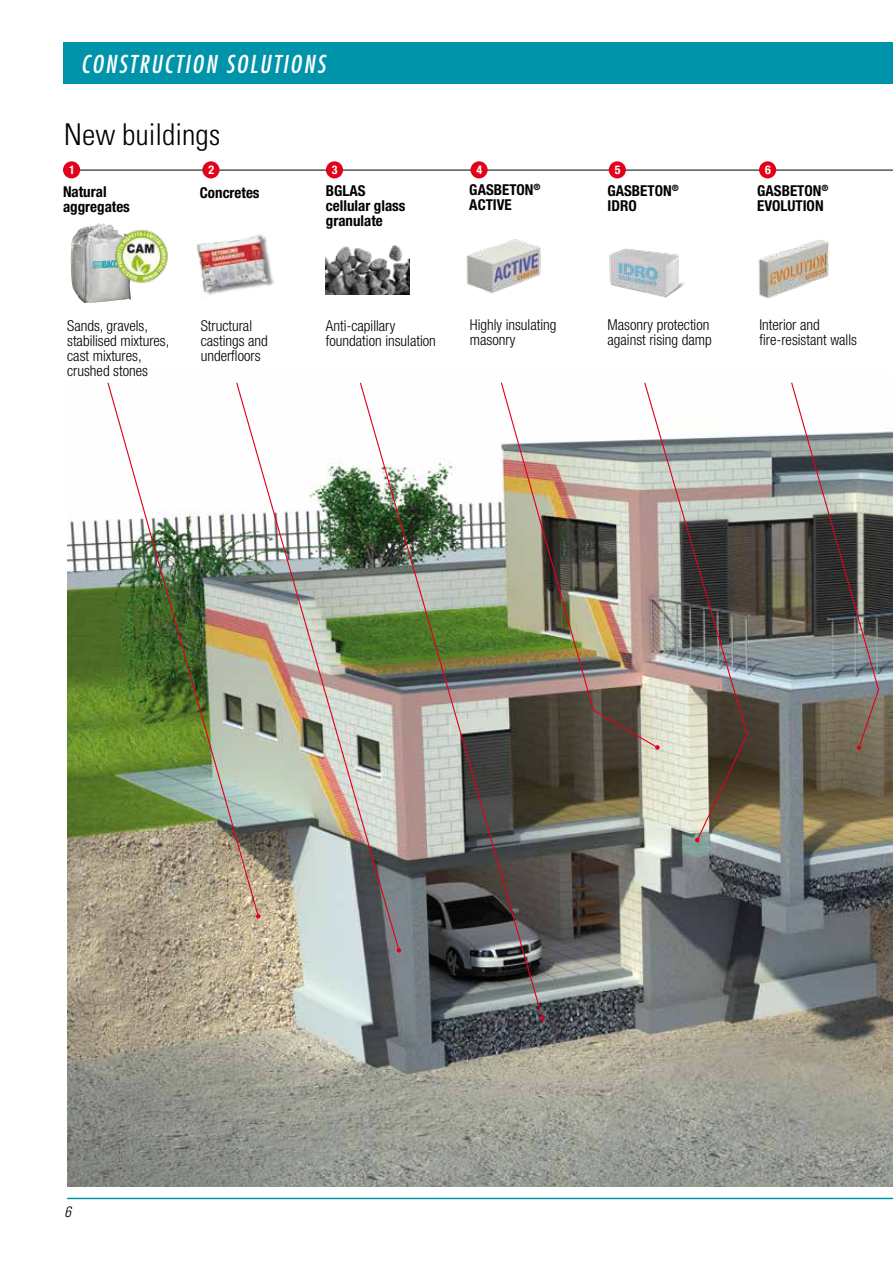
<style>
.page{position:relative;width:893px;height:1263px;background:#fff}
.page>*{position:absolute;margin:0;border:0;box-sizing:border-box;transform-origin:0 0}
.t1{font:300 condensed 30px "Univers LT Std";color:#000}
.t2{font:italic condensed 24px "Futura Std";letter-spacing:.085em;color:#fff}
.t3{font:300 condensed 15px/15px "Helvetica Neue LT Std";color:#000}
.t4{font:700 condensed 15px/15px "Helvetica Neue LT Std";color:#000}
.t5{font:italic 300 condensed 15px "Univers LT Std";color:#000}
.t6{font:700 condensed 12px "Helvetica Neue LT Std";color:#fff}
</style>
<div class="page">
<img style="left:67px;top:431px;width:826px;height:755px">
<div style="left:64px;top:43px;width:829px;height:41px;background:#0094aa"></div>
<hr style="left:63px;top:170px;width:830px;height:1px;background:#000">
<hr style="left:67px;top:1198px;width:826px;height:1px;background:#0094aa">
<img style="left:326px;top:246px;width:83px;height:49px">
<img style="left:609px;top:248px;width:75px;height:50px">
<div style="left:63px;top:161px;width:17px;height:17px;background:#e2001a;border-radius:50%"></div>
<div style="left:202px;top:161px;width:17px;height:17px;background:#e2001a;border-radius:50%"></div>
<div style="left:326px;top:161px;width:17px;height:17px;background:#e2001a;border-radius:50%"></div>
<div style="left:470px;top:161px;width:18px;height:17px;background:#e2001a;border-radius:50%"></div>
<div style="left:609px;top:161px;width:17px;height:17px;background:#e2001a;border-radius:50%"></div>
<div style="left:759px;top:161px;width:17px;height:17px;background:#e2001a;border-radius:50%"></div>
<img style="left:758px;top:239px;width:71px;height:60px">
<img style="left:466px;top:239px;width:75px;height:55px">
<img style="left:196px;top:234px;width:78px;height:61px">
<img style="left:71px;top:223px;width:59px;height:80px">
<svg style="left:92px;top:260px;width:19px;height:9px"></svg>
<img style="left:359px;top:431px;width:185px;height:589px">
<svg style="left:540px;top:1017px;width:5px;height:4px"></svg>
<svg style="left:790px;top:382px;width:90px;height:368px;background:#828380"></svg>
<img style="left:643px;top:430px;width:105px;height:412px">
<svg style="left:695px;top:838px;width:4px;height:4px"></svg>
<img style="left:500px;top:382px;width:159px;height:367px">
<svg style="left:655px;top:745px;width:5px;height:5px"></svg>
<img style="left:107px;top:382px;width:128px;height:536px">
<img style="left:235px;top:382px;width:165px;height:570px">
<svg style="left:397px;top:948px;width:4px;height:4px"></svg>
<img style="left:111px;top:224px;width:57px;height:65px">
<h2 class="t2" style="left:81px;top:50px;width:246px">CONSTRUCTION SOLUTIONS</h2>
<h1 class="t1" style="left:64px;top:116px;width:158px">New buildings</h1>
<p class="t4" style="left:63px;top:184px;width:68px">Natural aggregates</p>
<p class="t4" style="left:607px;top:183px;width:73px">GASBETON<sup>®<br></sup>IDRO</p>
<p class="t6" style="left:69px;top:163px;width:7px">1</p>
<p class="t6" style="left:208px;top:163px;width:7px">2</p>
<p class="t6" style="left:332px;top:163px;width:7px">3</p>
<p class="t6" style="left:476px;top:163px;width:7px">4</p>
<p class="t6" style="left:615px;top:163px;width:7px">5</p>
<p class="t6" style="left:765px;top:163px;width:7px">6</p>
<p class="t4" style="left:757px;top:183px;width:73px">GASBETON<sup>®<br></sup>EVOLUTION</p>
<p class="t4" style="left:469px;top:182px;width:73px">GASBETON<sup>®<br></sup>ACTIVE</p>
<p class="t4" style="left:326px;top:183px;width:81px">BGLAS cellular glass granulate</p>
<p class="t4" style="left:200px;top:184px;width:61px">Concretes</p>
<p class="t3" style="left:67px;top:318px;width:104px">Sands, gravels, stabilised mixtures, cast mixtures, crushed stones</p>
<p class="t3" style="left:201px;top:318px;width:69px">Structural castings and underfloors</p>
<p class="t3" style="left:326px;top:318px;width:111px">Anti-capillary foundation insulation</p>
<p class="t3" style="left:470px;top:317px;width:88px">Highly insulating masonry</p>
<p class="t3" style="left:607px;top:317px;width:106px">Masonry protection against rising damp</p>
<p class="t3" style="left:759px;top:317px;width:99px">Interior and fire-resistant walls</p>
<p class="t5" style="left:64px;top:1202px;width:8px">6</p>
</div>
